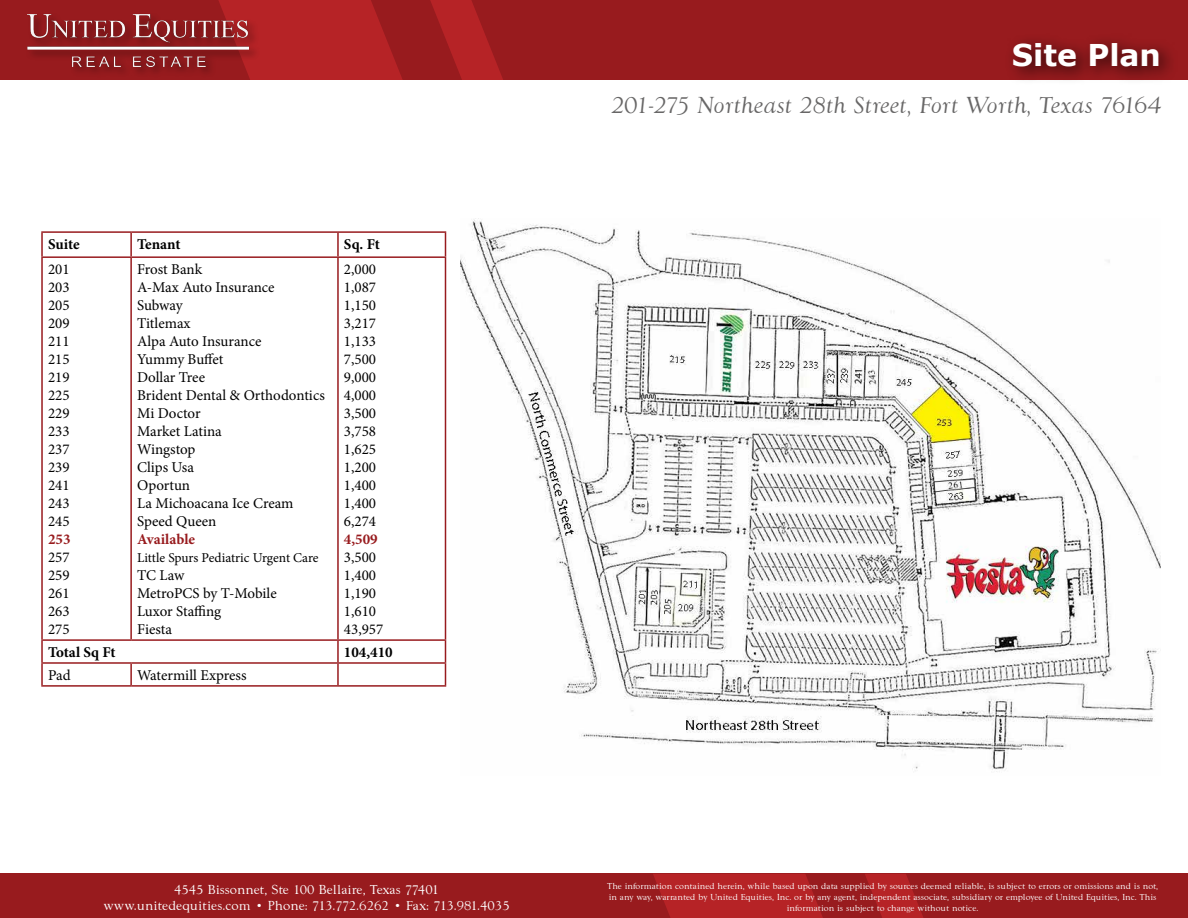
<style>
.page{position:relative;width:1188px;height:918px;background:#fff}
.page>*{position:absolute;margin:0;border:0;box-sizing:border-box;transform-origin:0 0}
.t1{font:700 30px "Verdana";color:#fff}
.t2{font:italic 24px "Goudy T";letter-spacing:-.01em;color:#686767}
.t3{font:15px/18px "Minion Pro";color:#000;text-align:justify}
.t4{font:700 15px "Minion Pro";letter-spacing:-.005em;color:#000}
.t5{font:700 15px "Minion Pro";color:#981b1e}
.t6{font:13.5px/16.2px "Goudy T";color:#fff;text-align:center}
.t7{font:13.5px "Minion Pro";letter-spacing:-.005em;color:#000}
.t8{font:9px/10.8px "Goudy T";color:#fff;text-align:center}
</style>
<div class="page">
<div style="left:0;top:0;width:1188px;height:80px;background:#981b1e"></div>
<div style="left:0;top:874px;width:1188px;height:44px;background:#981b1e"></div>
<svg style="left:218px;top:0;width:185px;height:80px;background:#b22225"></svg>
<svg style="left:430px;top:0;width:73px;height:80px"></svg>
<svg style="left:653px;top:874px;width:170px;height:44px;background:#b22225"></svg>
<svg style="left:865px;top:874px;width:58px;height:44px"></svg>
<div style="left:26px;top:13px;width:235px;height:66px;background:#000;opacity:.29"></div>
<img style="left:28px;top:15px;width:221px;height:52px">
<img style="left:461px;top:218px;width:700px;height:554px">
<div style="left:1004px;top:33px;width:174px;height:52px;background:#000;opacity:.57"></div>
<hr style="left:41px;top:231px;width:90px;height:2px;background:#981b1e">
<hr style="left:41px;top:233px;width:2px;height:23px;background:#981b1e">
<hr style="left:131px;top:231px;width:207px;height:2px;background:#981b1e">
<hr style="left:130px;top:233px;width:2px;height:23px;background:#981b1e">
<hr style="left:338px;top:231px;width:108px;height:2px;background:#981b1e">
<hr style="left:337px;top:233px;width:2px;height:23px;background:#981b1e">
<svg style="left:445px;top:233px;width:1px;height:23px"></svg>
<hr style="left:41px;top:256px;width:90px;height:2px;background:#981b1e">
<hr style="left:41px;top:258px;width:2px;height:381px;background:#981b1e">
<hr style="left:131px;top:256px;width:207px;height:2px;background:#981b1e">
<hr style="left:130px;top:258px;width:2px;height:381px;background:#981b1e">
<hr style="left:338px;top:256px;width:108px;height:2px;background:#981b1e">
<hr style="left:337px;top:258px;width:2px;height:381px;background:#981b1e">
<hr style="left:445px;top:258px;width:1px;height:381px;background:#981b1e">
<hr style="left:41px;top:639px;width:90px;height:2px;background:#981b1e">
<hr style="left:41px;top:641px;width:2px;height:21px;background:#981b1e">
<hr style="left:131px;top:639px;width:207px;height:2px;background:#981b1e">
<hr style="left:338px;top:639px;width:108px;height:2px;background:#981b1e">
<hr style="left:337px;top:641px;width:2px;height:21px;background:#981b1e">
<hr style="left:41px;top:662px;width:90px;height:2px;background:#981b1e">
<hr style="left:41px;top:664px;width:2px;height:21px;background:#981b1e">
<hr style="left:131px;top:662px;width:207px;height:2px;background:#981b1e">
<hr style="left:130px;top:664px;width:2px;height:21px;background:#981b1e">
<hr style="left:338px;top:662px;width:108px;height:2px;background:#981b1e">
<hr style="left:337px;top:664px;width:2px;height:21px;background:#981b1e">
<svg style="left:445px;top:641px;width:1px;height:44px"></svg>
<hr style="left:41px;top:685px;width:90px;height:2px;background:#981b1e">
<hr style="left:131px;top:685px;width:207px;height:2px;background:#981b1e">
<hr style="left:338px;top:685px;width:108px;height:2px;background:#981b1e">
<h1 class="t1" style="left:1012px;top:34px;width:151px">Site Plan</h1>
<p class="t4" style="left:48px;top:234px;width:33px">Suite</p>
<p class="t4" style="left:137px;top:234px;width:45px">Tenant</p>
<p class="t4" style="left:344px;top:234px;width:37px">Sq. Ft</p>
<p class="t3" style="left:48px;top:260px;width:23px">201<br>203<br>205<br>209<br>211<br>215<br>219<br>225<br>229<br>233<br>237<br>239<br>241<br>243<br>245</p>
<p class="t5" style="left:48px;top:529px;width:24px">253</p>
<p class="t3" style="left:48px;top:548px;width:23px">257<br>259<br>261<br>263<br>275</p>
<p class="t3" style="left:137px;top:260px;width:189px;text-align:left">Frost Bank<br>A-Max Auto Insurance<br>Subway<br>Titlemax<br>Alpa Auto Insurance<br>Yummy Buffet<br>Dollar Tree<br>Brident Dental &amp; Orthodontics<br>Mi Doctor<br>Market Latina<br>Wingstop<br>Clips Usa<br>Oportun<br>La Michoacana Ice Cream<br>Speed Queen</p>
<p class="t5" style="left:137px;top:529px;width:60px">Available</p>
<p class="t7" style="left:137px;top:549px;width:183px">Little Spurs Pediatric Urgent Care</p>
<p class="t3" style="left:137px;top:566px;width:141px;text-align:left">TC Law<br>MetroPCS by T-Mobile<br>Luxor Staffing<br>Fiesta</p>
<p class="t3" style="left:344px;top:260px;width:34px">2,000<br>1,087<br>1,150<br>3,217<br>1,133<br>7,500<br>9,000<br>4,000<br>3,500<br>3,758<br>1,625<br>1,200<br>1,400<br>1,400<br>6,274</p>
<p class="t5" style="left:344px;top:529px;width:35px">4,509</p>
<p class="t3" style="left:344px;top:548px;width:41px;text-align:left">3,500<br>1,400<br>1,190<br>1,610<br>43,957</p>
<p class="t4" style="left:48px;top:642px;width:69px">Total Sq Ft</p>
<p class="t4" style="left:344px;top:642px;width:50px">104,410</p>
<p class="t3" style="left:48px;top:666px;width:24px">Pad</p>
<p class="t3" style="left:137px;top:666px;width:111px">Watermill Express</p>
<h2 class="t2" style="left:611px;top:91px;width:551px">201-275 Northeast 28th Street, Fort Worth, Texas 76164</h2>
<p class="t6" style="left:103px;top:881px;width:408px">4545 Bissonnet, Ste 100 Bellaire, Texas 77401 www.unitedequities.com • Phone: 713.772.6262 • Fax: 713.981.4035</p>
<p class="t8" style="left:607px;top:881px;width:553px">The information contained herein, while based upon data supplied by sources deemed reliable, is subject to errors or omissions and is not, in any way, warranted by United Equities, Inc. or by any agent, independent associate, subsidiary or employee of United Equities, Inc. This information is subject to change without notice.</p>
</div>
